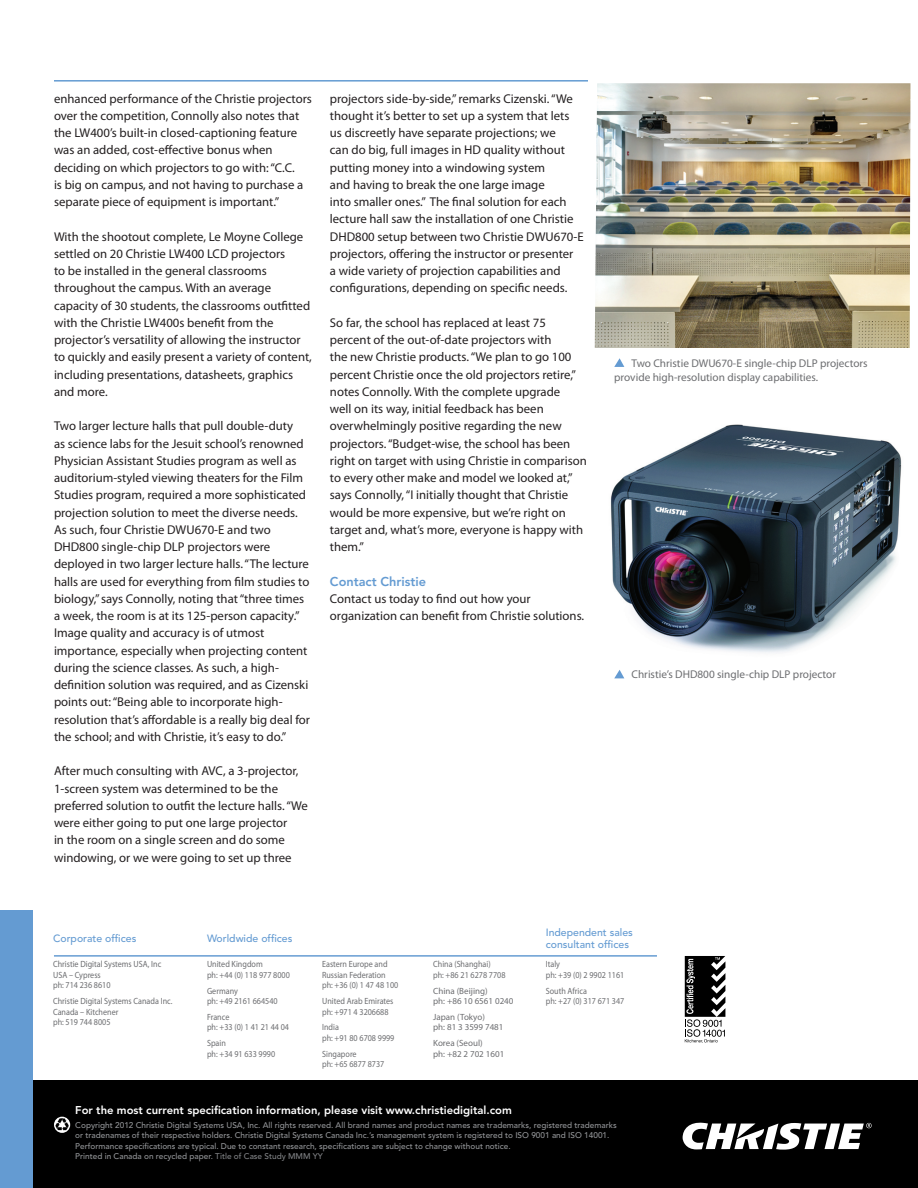
<style>
.page{position:relative;width:918px;height:1188px;background:#fff}
.page>*{position:absolute;margin:0;border:0;box-sizing:border-box;transform-origin:0 0}
.t1{font:12.75px/17.2px "Myriad Pro";color:#231f20}
.t2{font:800 12.75px "Avenir";color:#649bd2}
.t3{font:11.25px/14.2px "Myriad Pro";color:#6c6d70}
.t4{font:800 11.25px "Avenir";color:#fff}
.t5{font:500 10.5px/12px "Avenir";color:#649bd2}
.t6{font:9px/10.5px "Myriad Pro";color:#6c6d70;scale:.9 1}
.t7{font:9px/10.5px "Myriad Pro";color:#6c6d70}
.t8{font:500 8.25px/10.5px "Avenir";color:#939598}
.s1{color:#808285}
</style>
<div class="page">
<div style="left:28px;top:1080px;width:890px;height:108px;background:#000"></div>
<svg style="left:54px;top:1117px;width:16px;height:16px"></svg>
<svg style="left:55px;top:1118px;width:14px;height:13px"></svg>
<div style="left:0;top:910px;width:32px;height:278px;background:#649bd2"></div>
<svg style="left:683px;top:1122px;width:189px;height:28px"></svg>
<hr style="left:54px;top:956px;width:603px;height:1px;background:#649bd2">
<hr style="left:54px;top:80px;width:534px;height:2px;background:#649bd2">
<img style="left:610px;top:424px;width:292px;height:229px">
<svg style="left:614px;top:358px;width:10px;height:9px"></svg>
<svg style="left:614px;top:670px;width:10px;height:8px"></svg>
<svg style="left:685px;top:956px;width:40px;height:87px"></svg>
<img style="left:595px;top:83px;width:315px;height:265px">
<p class="t1" style="left:54px;top:90px;width:259px">enhanced performance of the Christie projectors over the competition, Connolly also notes that the LW400’s built-in closed-captioning feature was an added, cost-effective bonus when deciding on which projectors to go with: “C.C.<br>is big on campus, and not having to purchase a separate piece of equipment is important.”</p>
<p class="t1" style="left:54px;top:228px;width:259px">With the shootout complete, Le Moyne College settled on 20 Christie LW400 LCD projectors<br>to be installed in the general classrooms throughout the campus. With an average capacity of 30 students, the classrooms outfitted with the Christie LW400s benefit from the projector’s versatility of allowing the instructor to quickly and easily present a variety of content, including presentations, datasheets, graphics and more.</p>
<p class="t1" style="left:54px;top:417px;width:258px">Two larger lecture halls that pull double-duty<br>as science labs for the Jesuit school’s renowned Physician Assistant Studies program as well as auditorium-styled viewing theaters for the Film Studies program, required a more sophisticated projection solution to meet the diverse needs.<br>As such, four Christie DWU670-E and two DHD800 single-chip DLP projectors were deployed in two larger lecture halls. “The lecture halls are used for everything from film studies to biology,” says Connolly, noting that “three times a week, the room is at its 125-person capacity.” Image quality and accuracy is of utmost importance, especially when projecting content during the science classes. As such, a high&shy;definition solution was required, and as Cizenski points out: “Being able to incorporate high&shy;resolution that’s affordable is a really big deal for the school; and with Christie, it’s easy to do.”</p>
<p class="t1" style="left:54px;top:762px;width:256px">After much consulting with AVC, a 3-projector, 1-screen system was determined to be the preferred solution to outfit the lecture halls. “We were either going to put one large projector<br>in the room on a single screen and do some windowing, or we were going to set up three</p>
<p class="t1" style="left:330px;top:90px;width:255px">projectors side-by-side,” remarks Cizenski. “We thought it’s better to set up a system that lets us discreetly have separate projections; we<br>can do big, full images in HD quality without putting money into a windowing system<br>and having to break the one large image<br>into smaller ones.” The final solution for each lecture hall saw the installation of one Christie DHD800 setup between two Christie DWU670-E projectors, offering the instructor or presenter<br>a wide variety of projection capabilities and configurations, depending on specific needs.</p>
<p class="t1" style="left:330px;top:314px;width:259px">So far, the school has replaced at least 75 percent of the out-of-date projectors with<br>the new Christie products. “We plan to go 100 percent Christie once the old projectors retire,” notes Connolly. With the complete upgrade<br>well on its way, initial feedback has been overwhelmingly positive regarding the new projectors. “Budget-wise, the school has been right on target with using Christie in comparison to every other make and model we looked at,” says Connolly, “I initially thought that Christie would be more expensive, but we’re right on target and, what’s more, everyone is happy with them.”</p>
<p class="t2" style="left:330px;top:574px;width:98px">Contact Christie</p>
<p class="t1" style="left:330px;top:590px;width:256px">Contact us today to find out how your organization can benefit from Christie solutions.</p>
<p class="t3" style="left:614px;top:356px;width:255px;text-indent:17px">Two Christie DWU670-E single-chip DLP projectors provide high-resolution display capabilities.</p>
<p class="t3" style="left:632px;top:667px;width:206px">Christie’s DHD800 single-chip DLP projector</p>
<p class="t5" style="left:53px;top:933px;width:85px">Corporate offices</p>
<p class="t5" style="left:207px;top:933px;width:87px">Worldwide offices</p>
<p class="t5" style="left:546px;top:927px;width:89px">Independent sales consultant offices</p>
<p class="t6" style="left:53px;top:959px;width:122px">Christie Digital Systems USA, Inc<br>USA – Cypress<br>ph: 714 236 8610</p>
<p class="t6" style="left:53px;top:996px;width:134px">Christie Digital Systems Canada Inc.<br>Canada – Kitchener<br>ph: 519 744 8005</p>
<p class="t6" style="left:546px;top:959px;width:89px">Italy<br>ph: +39 (0) 2 9902 1161</p>
<p class="t6" style="left:546px;top:985px;width:89px">South Africa<br>ph: +27 (0) 317 671 347</p>
<p class="t6" style="left:207px;top:959px;width:94px">United Kingdom<br>ph: +44 (0) 118 977 8000</p>
<p class="t6" style="left:207px;top:985px;width:80px">Germany<br>ph: +49 2161 664540</p>
<p class="t6" style="left:207px;top:1012px;width:93px">France<br>ph: +33 (0) 1 41 21 44 04</p>
<p class="t6" style="left:207px;top:1038px;width:77px">Spain<br>ph: +34 91 633 9990</p>
<p class="t6" style="left:322px;top:959px;width:86px">Eastern Europe and<br>Russian Federation ph: +36 (0) 1 47 48 100</p>
<p class="t6" style="left:322px;top:996px;width:81px">United Arab Emirates ph: +971 4 3206688</p>
<p class="t6" style="left:322px;top:1022px;width:82px">India<br>ph: +91 80 6708 9999</p>
<p class="t6" style="left:322px;top:1048px;width:71px">Singapore<br>ph: +65 6877 8737</p>
<p class="t6" style="left:433px;top:959px;width:82px">China (Shanghai)<br>ph: +86 21 6278 7708</p>
<p class="t7" style="left:433px;top:985px;width:82px">China (Beijing)<br>ph: +86 10 6561 0240</p>
<p class="t7" style="left:433px;top:1012px;width:72px">Japan (Tokyo)<br>ph: 81 3 3599 7481</p>
<p class="t7" style="left:433px;top:1038px;width:73px">Korea (Seoul)<br>ph: +82 2 702 1601</p>
<p class="t4" style="left:75px;top:1104px;width:438px">For the most current specification information, please visit www.christiedigital.com</p>
<p class="t8" style="left:75px;top:1120px;width:543px">Copyright 2012 Christie Digital Systems USA, Inc. All rights reserved. All brand names and product names are trademarks, registered trademarks or tradenames of their respective holders. Christie Digital Systems Canada Inc.’s management system is registered to ISO 9001 and ISO 14001.<br>Performance specifications are typical. Due to constant research, specifications are subject to change without notice.<br>Printed in Canada on recycled paper. <span class="s1">Title of Case Study MMM YY</span></p>
</div>
